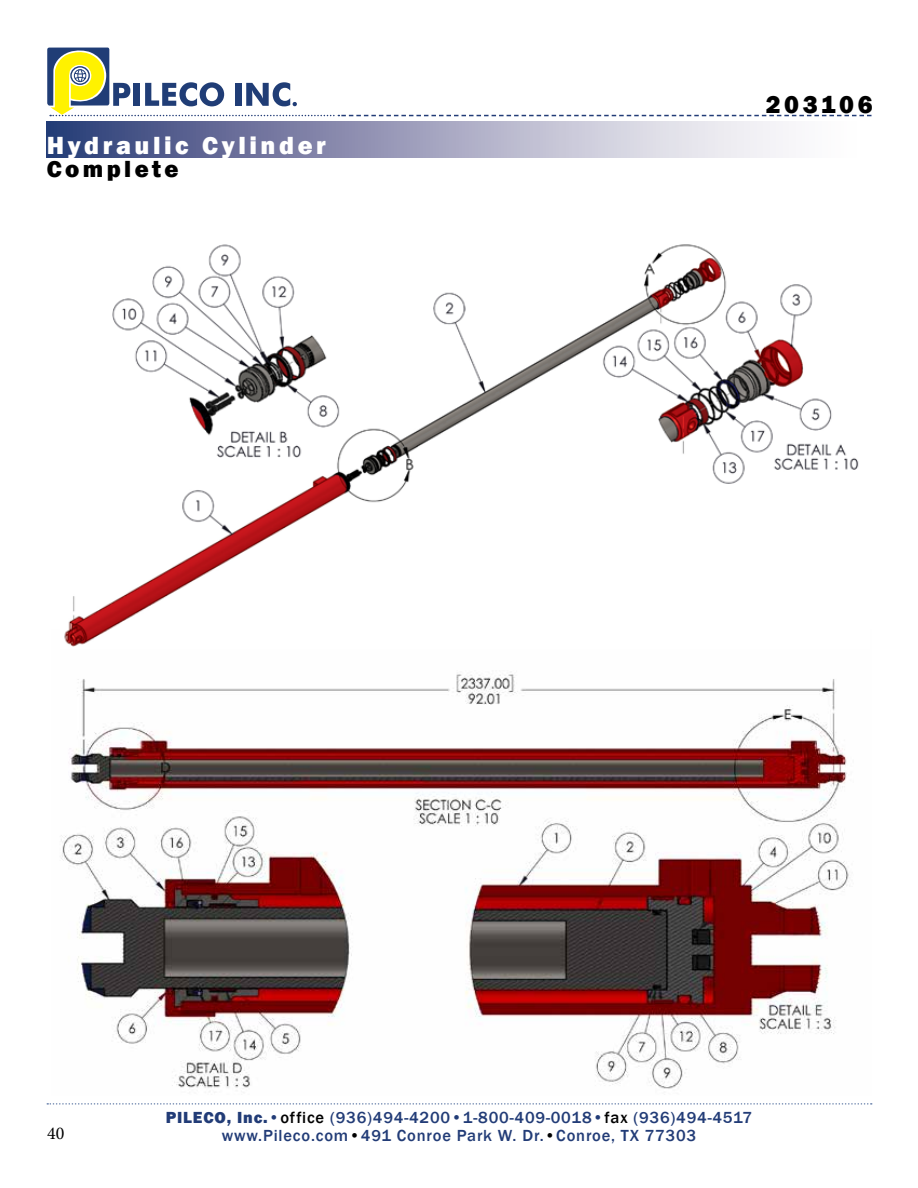
<style>
.page{position:relative;width:918px;height:1188px;background:#fff}
.page>*{position:absolute;margin:0;border:0;box-sizing:border-box;transform-origin:0 0}
.t1{font:800 25.5px "Franklin Gothic";letter-spacing:.14em;color:#fff}
.t2{font:800 25.5px "Franklin Gothic";letter-spacing:.14em;color:#000}
.t3{font:800 24px "Franklin Gothic";letter-spacing:.14em;color:#000}
.t4{font:18px "Minion Pro";color:#000}
.t5{font:500 16.5px/18px "Franklin Gothic";letter-spacing:.05em;color:#223c77;text-align:center}
.s1{font-weight:800}
.s2{color:#000}
</style>
<div class="page">
<svg style="left:47px;top:121px;width:736px;height:37px;background:#9a9dba"></svg>
<svg style="left:47px;top:1103px;width:825px;height:2px"></svg>
<svg style="left:47px;top:48px;width:825px;height:68px"></svg>
<img style="left:61px;top:674px;width:788px;height:415px">
<img style="left:64px;top:244px;width:795px;height:403px">
<h1 class="t1" style="left:47px;top:129px;width:281px">Hydraulic Cylinder</h1>
<h2 class="t3" style="left:47px;top:153px;width:133px">Complete</h2>
<h1 class="t2" style="left:766px;top:88px;width:108px">203106</h1>
<p class="t4" style="left:47px;top:1121px;width:19px">40</p>
<p class="t5" style="left:166px;top:1109px;width:588px"><span class="s1">PILECO, Inc.</span>•<span class="s2">office</span> (936)494-4200•1-800-409-0018•<span class="s2">fax</span> (936)494-4517 www.Pileco.com<span class="s2">•</span>491 Conroe Park W. Dr.<span class="s2">•</span>Conroe, TX 77303</p>
</div>
